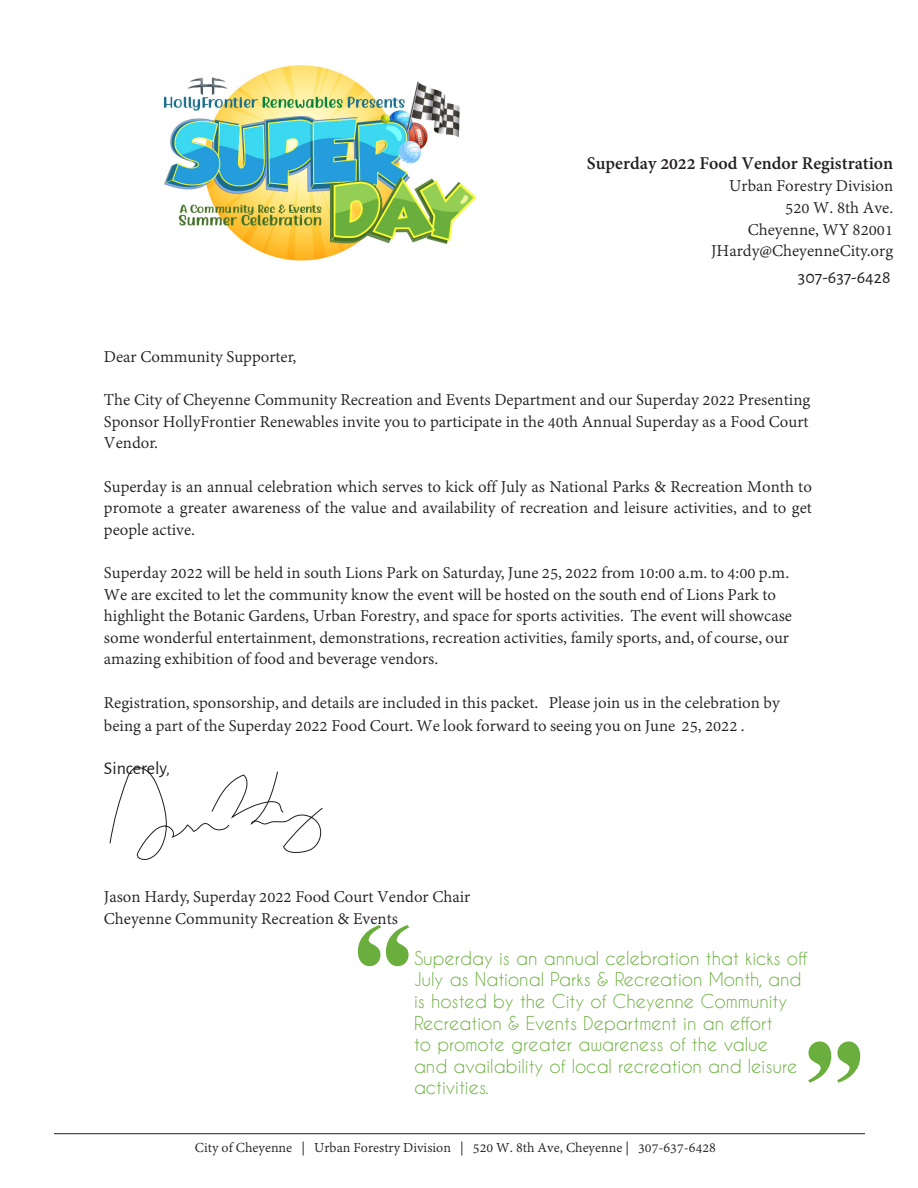
<style>
.page{position:relative;width:918px;height:1188px;background:#fff}
.page>*{position:absolute;margin:0;border:0;box-sizing:border-box;transform-origin:0 0}
.t1{font:150px "Engravers";color:#6aae3d}
.t2{font:700 19.5px "Adobe Devanagari";color:#231f20}
.t3{font:18px/21.6px "Adobe Devanagari";color:#231f20}
.t4{font:18px/21.6px "Caviar Dreams";color:#6aae3d}
.t5{font:18px "Alegreya Sans";color:#231f20}
.t6{font:15px "Adobe Devanagari";color:#231f20}
</style>
<div class="page">
<hr style="left:54px;top:1133px;width:811px;height:1px;background:#231f20">
<svg style="left:109px;top:767px;width:214px;height:93px"></svg>
<img style="left:163px;top:65px;width:314px;height:196px">
<p class="t2" style="left:587px;top:152px;width:308px">Superday 2022 Food Vendor Registration</p>
<p class="t3" style="left:711px;top:177px;width:184px;text-align:right">Urban Forestry Division<br>520 W. 8th Ave.<br>Cheyenne, WY 82001<br>JHardy@CheyenneCity.org</p>
<p class="t5" style="left:798px;top:265px;width:94px">307-637-6428</p>
<p class="t3" style="left:104px;top:347px;width:194px">Dear Community Supporter,</p>
<p class="t3" style="left:104px;top:391px;width:708px;text-align:justify">The City of Cheyenne Community Recreation and Events Department and our Superday 2022 Presenting Sponsor HollyFrontier Renewables invite you to participate in the 40th Annual Superday as a Food Court Vendor.</p>
<p class="t3" style="left:104px;top:477px;width:709px;text-align:justify">Superday is an annual celebration which serves to kick off July as National Parks &amp; Recreation Month to promote a greater awareness of the value and availability of recreation and leisure activities, and to get people active.</p>
<p class="t3" style="left:104px;top:563px;width:690px">Superday 2022 will be held in south Lions Park on Saturday, June 25, 2022 from 10:00 a.m. to 4:00 p.m.<br>We are excited to let the community know the event will be hosted on the south end of Lions Park to highlight the Botanic Gardens, Urban Forestry, and space for sports activities. The event will showcase some wonderful entertainment, demonstrations, recreation activities, family sports, and, of course, our amazing exhibition of food and beverage vendors.</p>
<p class="t3" style="left:104px;top:692px;width:677px;line-height:23.1px">Registration, sponsorship, and details are included in this packet. Please join us in the celebration by being a part of the Superday 2022 Food Court. We look forward to seeing you on June 25, 2022 .</p>
<p class="t5" style="left:104px;top:756px;width:68px">Sincerely,</p>
<p class="t3" style="left:104px;top:887px;width:368px">Jason Hardy, Superday 2022 Food Court Vendor Chair<br>Cheyenne Community Recreation &amp; Events</p>
<p class="t1" style="left:338px;top:889px;width:91px">“</p>
<p class="t4" style="left:414px;top:947px;width:395px">Superday is an annual celebration that kicks off July as National Parks &amp; Recreation Month, and is hosted by the City of Cheyenne Community Recreation &amp; Events Department in an effort<br>to promote greater awareness of the value<br>and availability of local recreation and leisure activities.</p>
<p class="t1" style="left:790px;top:1005px;width:91px">”</p>
<p class="t6" style="left:195px;top:1139px;width:522px">City of Cheyenne | Urban Forestry Division | 520 W. 8th Ave, Cheyenne | 307-637-6428</p>
</div>
